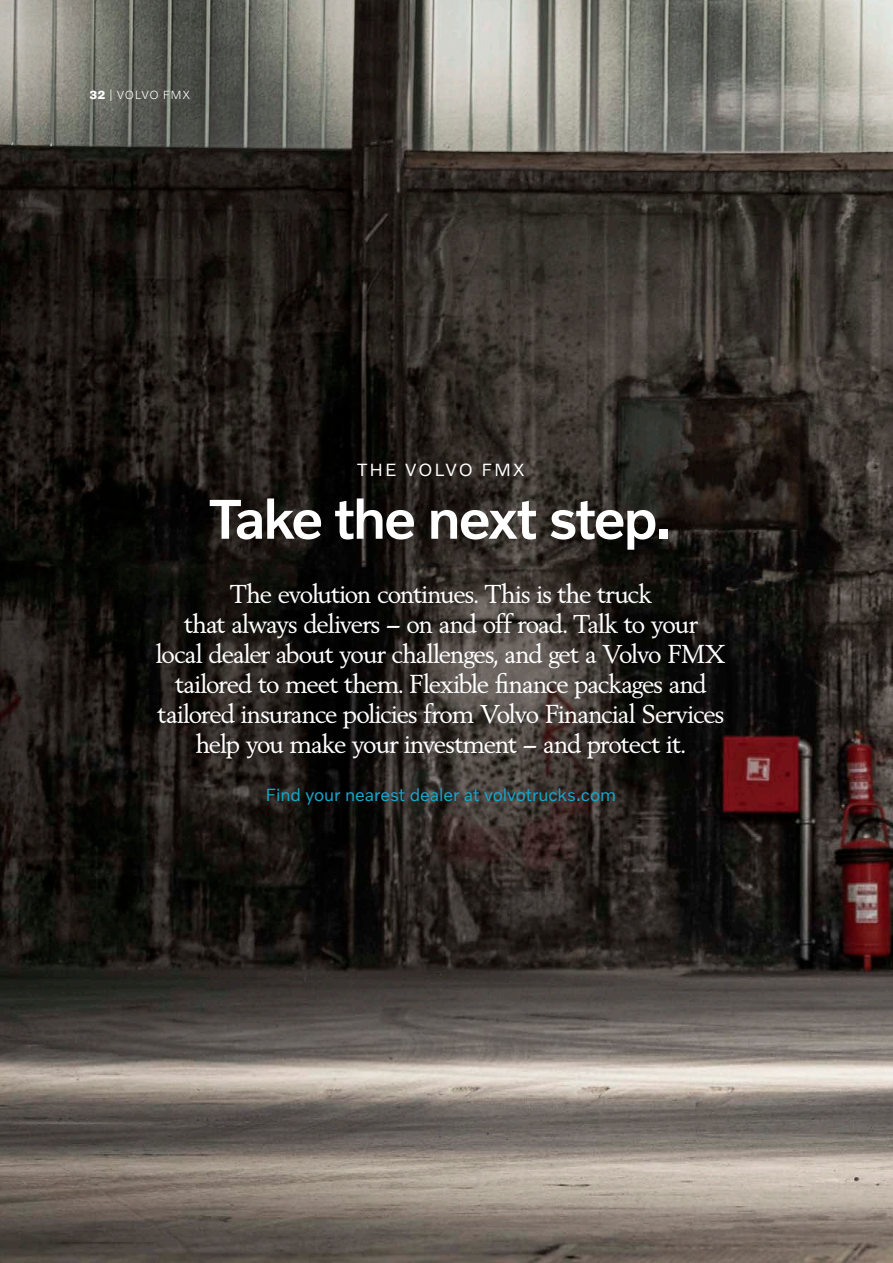
<style>
.page{position:relative;width:893px;height:1263px;background:#fff}
.page>*{position:absolute;margin:0;border:0;box-sizing:border-box;transform-origin:0 0}
.Rubrik{font:500 57px "Volvo Novum";letter-spacing:-.04em;color:#fff}
.t1{font:25.5px/30px "Volvo Serif Pro";letter-spacing:-.03em;color:#fff;text-align:center}
.t2{font:18px "Volvo Novum";letter-spacing:-.005em;color:#16a6c9}
.Ämne{font:18px "Volvo Novum";letter-spacing:.11em;color:#fff}
.Etikett___vänster{font:300 12px "Volvo Novum";letter-spacing:.05em;color:#fff}
.s1{font-weight:700}
</style>
<div class="page">
<img style="left:0;top:0;width:893px;height:1263px">
<p class="Etikett___vänster" style="left:89px;top:87px;width:102px"><span class="s1">32</span> | VOLVO FMX</p>
<p class="Ämne" style="left:357px;top:459px;width:168px">THE VOLVO FMX</p>
<p class="Rubrik" style="left:210px;top:483px;width:463px">Take the next step.</p>
<p class="t1" style="left:156px;top:579px;width:571px">The evolution continues. This is the truck<br>that always delivers – on and off road. Talk to your<br>local dealer about your challenges, and get a Volvo FMX tailored to meet them. Flexible finance packages and tailored insurance policies from Volvo Financial Services help you make your investment – and protect it.</p>
<p class="t2" style="left:266px;top:783px;width:352px">Find your nearest dealer at volvotrucks.com</p>
</div>
